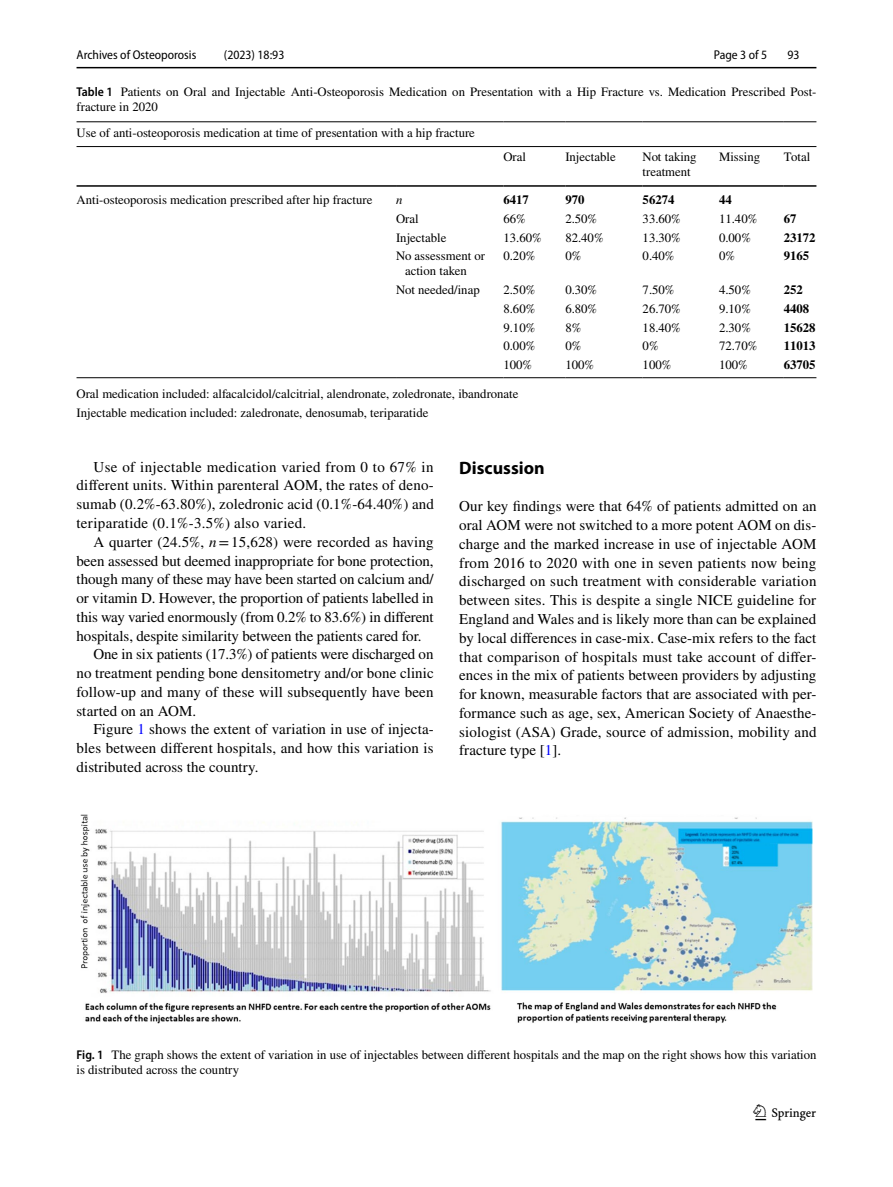
<style>
.page{position:relative;width:893px;height:1187px;background:#fff}
.page>*{position:absolute;margin:0;border:0;box-sizing:border-box;transform-origin:0 0}
.t1{font:22.5px "Springnew Regular 3";color:#000}
.t2{font:700 18px "Myriad Pro";color:#000}
.t3{font:15px/18.8px "STIX";letter-spacing:.005em;color:#000;text-align:justify}
.t4{font:12.75px/15px "STIX";color:#000}
.t5{font:700 12.75px "STIX";color:#000}
.t6{font:semi-condensed 12.75px "Myriad Pro";color:#000}
.t7{font:italic 12.75px "STIX";color:#000}
.s1{font-family:"Myriad Pro";font-weight:600;font-stretch:semi-condensed}
.s2{font-style:italic}
.s3{color:#00f}
</style>
<div class="page">
<hr style="left:77px;top:67px;width:739px;height:1px;background:#000">
<hr style="left:77px;top:121px;width:319px;height:1px;background:#000">
<hr style="left:396px;top:121px;width:107px;height:1px;background:#000">
<hr style="left:503px;top:121px;width:62px;height:1px;background:#000">
<hr style="left:565px;top:121px;width:78px;height:1px;background:#000">
<hr style="left:643px;top:121px;width:76px;height:1px;background:#000">
<hr style="left:719px;top:121px;width:65px;height:1px;background:#000">
<hr style="left:784px;top:121px;width:32px;height:1px;background:#000">
<hr style="left:77px;top:185px;width:319px;height:2px;background:#000">
<hr style="left:396px;top:185px;width:107px;height:2px;background:#000">
<hr style="left:503px;top:185px;width:62px;height:2px;background:#000">
<hr style="left:565px;top:185px;width:78px;height:2px;background:#000">
<hr style="left:643px;top:185px;width:76px;height:2px;background:#000">
<hr style="left:719px;top:185px;width:65px;height:2px;background:#000">
<hr style="left:784px;top:185px;width:32px;height:2px;background:#000">
<hr style="left:77px;top:377px;width:319px;height:1px;background:#000">
<hr style="left:396px;top:377px;width:107px;height:1px;background:#000">
<hr style="left:503px;top:377px;width:62px;height:1px;background:#000">
<hr style="left:565px;top:377px;width:78px;height:1px;background:#000">
<hr style="left:643px;top:377px;width:76px;height:1px;background:#000">
<hr style="left:719px;top:377px;width:65px;height:1px;background:#000">
<hr style="left:784px;top:377px;width:32px;height:1px;background:#000">
<hr style="left:77px;top:146px;width:739px;height:1px;background:#000">
<img style="left:81px;top:814px;width:731px;height:209px">
<p class="t6" style="left:77px;top:48px;width:121px">Archives of Osteoporosis</p>
<p class="t6" style="left:224px;top:48px;width:62px">(2023) 18:93</p>
<p class="t6" style="left:714px;top:48px;width:55px">Page 3 of 5</p>
<p class="t6" style="left:787px;top:48px;width:14px">93</p>
<p class="t4" style="left:77px;top:85px;width:741px"><span class="s1">Table 1</span> Patients on Oral and Injectable Anti-Osteoporosis Medication on Presentation with a Hip Fracture vs. Medication Prescribed Post&shy;fracture in 2020</p>
<p class="t4" style="left:77px;top:126px;width:400px">Use of anti-osteoporosis medication at time of presentation with a hip fracture</p>
<p class="t4" style="left:503px;top:150px;width:24px">Oral</p>
<p class="t4" style="left:565px;top:150px;width:52px">Injectable</p>
<p class="t4" style="left:643px;top:150px;width:56px">Not taking treatment</p>
<p class="t4" style="left:719px;top:150px;width:43px">Missing</p>
<p class="t4" style="left:784px;top:150px;width:28px">Total</p>
<p class="t4" style="left:77px;top:193px;width:297px">Anti-osteoporosis medication prescribed after hip fracture</p>
<p class="t7" style="left:396px;top:191px;width:8px">n</p>
<p class="t5" style="left:503px;top:192px;width:27px">6417</p>
<p class="t5" style="left:565px;top:192px;width:21px">970</p>
<p class="t5" style="left:643px;top:192px;width:33px">56274</p>
<p class="t5" style="left:719px;top:192px;width:14px">44</p>
<p class="t4" style="left:396px;top:212px;width:24px">Oral</p>
<p class="t4" style="left:503px;top:212px;width:24px">66%</p>
<p class="t4" style="left:565px;top:212px;width:33px">2.50%</p>
<p class="t4" style="left:643px;top:212px;width:40px">33.60%</p>
<p class="t4" style="left:719px;top:212px;width:40px">11.40%</p>
<p class="t5" style="left:784px;top:211px;width:14px">67</p>
<p class="t4" style="left:396px;top:231px;width:52px">Injectable</p>
<p class="t4" style="left:503px;top:231px;width:40px">13.60%</p>
<p class="t4" style="left:565px;top:231px;width:40px">82.40%</p>
<p class="t4" style="left:643px;top:231px;width:40px">13.30%</p>
<p class="t4" style="left:719px;top:231px;width:33px">0.00%</p>
<p class="t5" style="left:784px;top:230px;width:33px">23172</p>
<p class="t4" style="left:405px;top:249px;width:82px;text-indent:-9px">No assessment or action taken</p>
<p class="t4" style="left:503px;top:249px;width:33px">0.20%</p>
<p class="t4" style="left:565px;top:249px;width:17px">0%</p>
<p class="t4" style="left:643px;top:249px;width:33px">0.40%</p>
<p class="t4" style="left:719px;top:249px;width:17px">0%</p>
<p class="t5" style="left:784px;top:248px;width:27px">9165</p>
<p class="t4" style="left:396px;top:283px;width:85px">Not needed/inap</p>
<p class="t4" style="left:503px;top:283px;width:33px">2.50%</p>
<p class="t4" style="left:565px;top:283px;width:33px">0.30%</p>
<p class="t4" style="left:643px;top:283px;width:33px">7.50%</p>
<p class="t4" style="left:719px;top:283px;width:33px">4.50%</p>
<p class="t5" style="left:784px;top:282px;width:21px">252</p>
<p class="t4" style="left:503px;top:302px;width:33px">8.60%</p>
<p class="t4" style="left:565px;top:302px;width:33px">6.80%</p>
<p class="t4" style="left:643px;top:302px;width:40px">26.70%</p>
<p class="t4" style="left:719px;top:302px;width:33px">9.10%</p>
<p class="t5" style="left:784px;top:301px;width:27px">4408</p>
<p class="t4" style="left:503px;top:321px;width:33px">9.10%</p>
<p class="t4" style="left:565px;top:321px;width:17px">8%</p>
<p class="t4" style="left:643px;top:321px;width:40px">18.40%</p>
<p class="t4" style="left:719px;top:321px;width:33px">2.30%</p>
<p class="t5" style="left:784px;top:320px;width:33px">15628</p>
<p class="t4" style="left:503px;top:339px;width:33px">0.00%</p>
<p class="t4" style="left:565px;top:339px;width:17px">0%</p>
<p class="t4" style="left:643px;top:339px;width:17px">0%</p>
<p class="t4" style="left:719px;top:339px;width:40px">72.70%</p>
<p class="t5" style="left:784px;top:338px;width:33px">11013</p>
<p class="t4" style="left:503px;top:358px;width:30px">100%</p>
<p class="t4" style="left:565px;top:358px;width:30px">100%</p>
<p class="t4" style="left:643px;top:358px;width:30px">100%</p>
<p class="t4" style="left:719px;top:358px;width:30px">100%</p>
<p class="t5" style="left:784px;top:357px;width:33px">63705</p>
<p class="t4" style="left:77px;top:384px;width:443px;line-height:19.2px">Oral medication included: alfacalcidol/calcitrial, alendronate, zoledronate, ibandronate<br>Injectable medication included: zaledronate, denosumab, teriparatide</p>
<p class="t3" style="left:77px;top:458px;width:359px;text-indent:17px">Use of injectable medication varied from 0 to 67% in different units. Within parenteral AOM, the rates of deno&shy;sumab (0.2%-63.80%), zoledronic acid (0.1%-64.40%) and teriparatide (0.1%-3.5%) also varied.</p>
<p class="t3" style="left:94px;top:533px;width:342px">A quarter (24.5%, <span class="s2">n</span>=15,628) were recorded as having</p>
<p class="t3" style="left:77px;top:552px;width:359px">been assessed but deemed inappropriate for bone protection,</p>
<p class="t3" style="left:77px;top:571px;width:359px">though many of these may have been started on calcium and/</p>
<p class="t3" style="left:77px;top:589px;width:359px">or vitamin D. However, the proportion of patients labelled in</p>
<p class="t3" style="left:77px;top:608px;width:359px">this way varied enormously (from 0.2% to 83.6%) in different</p>
<p class="t3" style="left:77px;top:627px;width:347px">hospitals, despite similarity between the patients cared for.</p>
<p class="t3" style="left:94px;top:646px;width:341px">One in six patients (17.3%) of patients were discharged on</p>
<p class="t3" style="left:77px;top:664px;width:359px">no treatment pending bone densitometry and/or bone clinic</p>
<p class="t3" style="left:77px;top:683px;width:359px">follow-up and many of these will subsequently have been</p>
<p class="t3" style="left:77px;top:702px;width:121px">started on an AOM.</p>
<p class="t3" style="left:94px;top:721px;width:342px">Figure <span class="s3">1</span> shows the extent of variation in use of injecta-</p>
<p class="t3" style="left:77px;top:739px;width:359px">bles between different hospitals, and how this variation is</p>
<p class="t3" style="left:77px;top:758px;width:183px">distributed across the country.</p>
<p class="t2" style="left:459px;top:456px;width:87px">Discussion</p>
<p class="t3" style="left:459px;top:498px;width:359px">Our key findings were that 64% of patients admitted on an oral AOM were not switched to a more potent AOM on dis&shy;charge and the marked increase in use of injectable AOM from 2016 to 2020 with one in seven patients now being discharged on such treatment with considerable variation between sites. This is despite a single NICE guideline for England and Wales and is likely more than can be explained by local differences in case-mix. Case-mix refers to the fact that comparison of hospitals must take account of differ&shy;ences in the mix of patients between providers by adjusting for known, measurable factors that are associated with per&shy;formance such as age, sex, American Society of Anaesthe&shy;siologist (ASA) Grade, source of admission, mobility and fracture type [<span class="s3">1</span>].</p>
<p class="t4" style="left:77px;top:1047px;width:741px"><span class="s1">Fig. 1</span> The graph shows the extent of variation in use of injectables between different hospitals and the map on the right shows how this variation is distributed across the country</p>
<h1 class="t1" style="left:755px;top:1104px;width:62px">1 3</h1>
</div>
